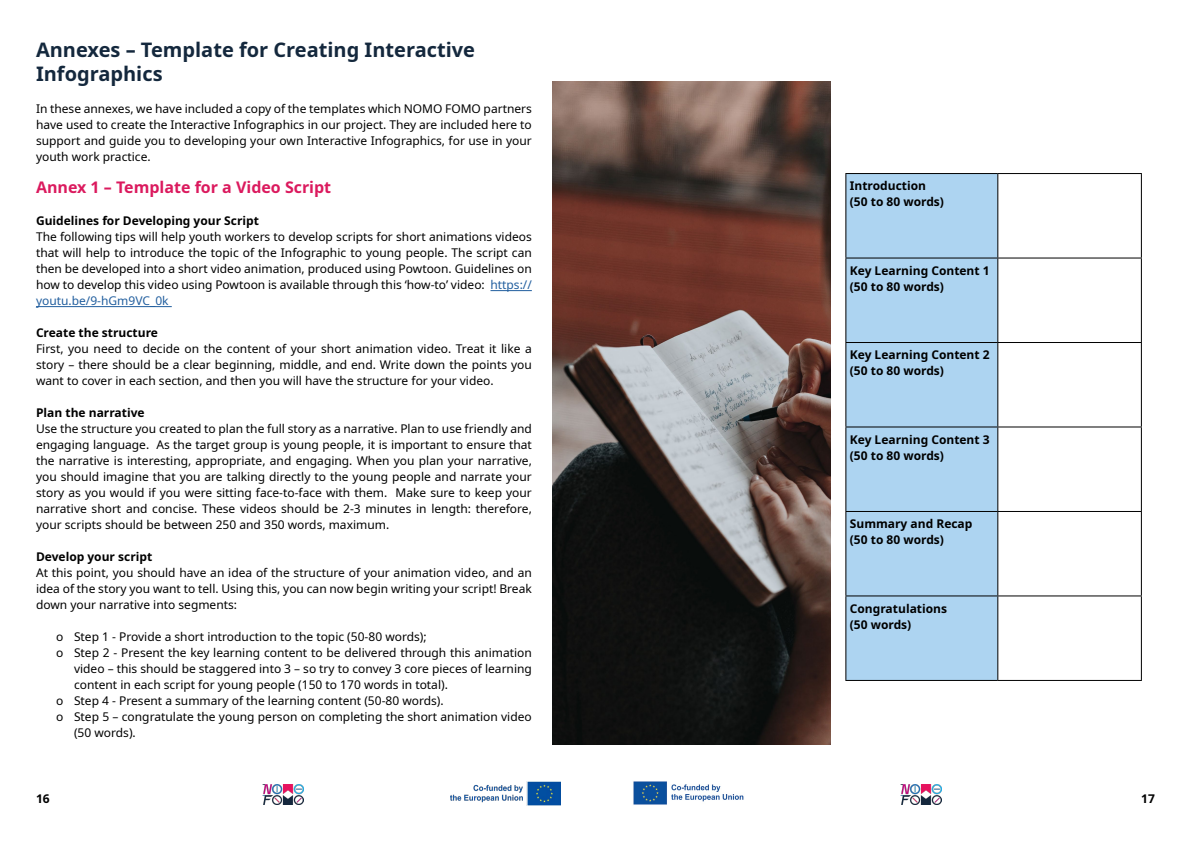
<style>
.page{position:relative;width:1191px;height:842px;background:#fff}
.page>*{position:absolute;margin:0;border:0;box-sizing:border-box;transform-origin:0 0}
.t1{font:700 20px/24px "Noto Sans";color:#14283d}
.t2{font:700 16px "Noto Sans";color:#db1a5e}
.t3{font:12px/16px "Noto Sans";color:#000;text-align:justify}
.t4{font:700 12px/16px "Noto Sans";color:#000}
.s1{color:#215e9e}
</style>
<div class="page">
<img style="left:450px;top:782px;width:111px;height:23px">
<img style="left:633px;top:781px;width:111px;height:24px">
<img style="left:263px;top:784px;width:41px;height:21px">
<img style="left:900px;top:784px;width:41px;height:21px">
<hr style="left:490px;top:290px;width:42px;height:1px;background:#215e9e">
<hr style="left:36px;top:306px;width:136px;height:1px;background:#215e9e">
<div style="left:846px;top:174px;width:151px;height:506px;background:#add4f1"></div>
<hr style="left:845px;top:173px;width:152px;height:1px;background:#000">
<hr style="left:845px;top:174px;width:1px;height:83px;background:#000">
<hr style="left:997px;top:173px;width:144px;height:1px;background:#000">
<hr style="left:997px;top:174px;width:1px;height:83px;background:#000">
<hr style="left:1140px;top:174px;width:1px;height:83px;background:#000">
<hr style="left:845px;top:257px;width:152px;height:1px;background:#000">
<hr style="left:845px;top:258px;width:1px;height:84px;background:#000">
<hr style="left:997px;top:257px;width:144px;height:1px;background:#000">
<hr style="left:997px;top:258px;width:1px;height:84px;background:#000">
<hr style="left:1140px;top:258px;width:1px;height:84px;background:#000">
<hr style="left:845px;top:342px;width:152px;height:1px;background:#000">
<hr style="left:845px;top:343px;width:1px;height:83px;background:#000">
<hr style="left:997px;top:342px;width:144px;height:1px;background:#000">
<hr style="left:997px;top:343px;width:1px;height:83px;background:#000">
<hr style="left:1140px;top:343px;width:1px;height:83px;background:#000">
<hr style="left:845px;top:426px;width:152px;height:1px;background:#000">
<hr style="left:845px;top:427px;width:1px;height:84px;background:#000">
<hr style="left:997px;top:426px;width:144px;height:1px;background:#000">
<hr style="left:997px;top:427px;width:1px;height:84px;background:#000">
<hr style="left:1140px;top:427px;width:1px;height:84px;background:#000">
<hr style="left:845px;top:511px;width:152px;height:1px;background:#000">
<hr style="left:845px;top:512px;width:1px;height:83px;background:#000">
<hr style="left:997px;top:511px;width:144px;height:1px;background:#000">
<hr style="left:997px;top:512px;width:1px;height:83px;background:#000">
<hr style="left:1140px;top:512px;width:1px;height:83px;background:#000">
<hr style="left:845px;top:595px;width:152px;height:1px;background:#000">
<hr style="left:845px;top:596px;width:1px;height:84px;background:#000">
<hr style="left:997px;top:595px;width:144px;height:1px;background:#000">
<hr style="left:997px;top:596px;width:1px;height:84px;background:#000">
<hr style="left:1140px;top:596px;width:1px;height:84px;background:#000">
<hr style="left:845px;top:680px;width:152px;height:1px;background:#000">
<hr style="left:997px;top:680px;width:144px;height:1px;background:#000">
<img style="left:552px;top:82px;width:279px;height:662px">
<h1 class="t1" style="left:36px;top:39px;width:440px">Annexes – Template for Creating Interactive<br>Infographics</h1>
<p class="t3" style="left:36px;top:101px;width:497px">In these annexes, we have included a copy of the templates which NOMO FOMO partners have used to create the Interactive Infographics in our project. They are included here to support and guide you to developing your own Interactive Infographics, for use in your youth work practice.</p>
<h2 class="t2" style="left:36px;top:176px;width:297px">Annex 1 – Template for a Video Script</h2>
<p class="t4" style="left:36px;top:213px;width:224px">Guidelines for Developing your Script</p>
<p class="t3" style="left:36px;top:229px;width:497px">The following tips will help youth workers to develop scripts for short animations videos that will help to introduce the topic of the Infographic to young people. The script can then be developed into a short video animation, produced using Powtoon. Guidelines on how to develop this video using Powtoon is available through this ‘how-to’ video: <span class="s1">https:// youtu.be/9-hGm9VC_0k</span></p>
<p class="t4" style="left:36px;top:325px;width:123px">Create the structure</p>
<p class="t3" style="left:36px;top:341px;width:497px">First, you need to decide on the content of your short animation video. Treat it like a story – there should be a clear beginning, middle, and end. Write down the points you want to cover in each section, and then you will have the structure for your video.</p>
<p class="t4" style="left:36px;top:405px;width:110px">Plan the narrative</p>
<p class="t3" style="left:36px;top:421px;width:497px">Use the structure you created to plan the full story as a narrative. Plan to use friendly and engaging language. As the target group is young people, it is important to ensure that the narrative is interesting, appropriate, and engaging. When you plan your narrative, you should imagine that you are talking directly to the young people and narrate your story as you would if you were sitting face-to-face with them. Make sure to keep your narrative short and concise. These videos should be 2-3 minutes in length: therefore, your scripts should be between 250 and 350 words, maximum.</p>
<p class="t4" style="left:36px;top:549px;width:118px">Develop your script</p>
<p class="t3" style="left:36px;top:565px;width:497px">At this point, you should have an idea of the structure of your animation video, and an idea of the story you want to tell. Using this, you can now begin writing your script! Break down your narrative into segments:</p>
<p class="t3" style="left:56px;top:629px;width:372px">o Step 1 - Provide a short introduction to the topic (50-80 words);</p>
<p class="t3" style="left:56px;top:645px;width:477px">o Step 2 - Present the key learning content to be delivered through this animation</p>
<p class="t3" style="left:74px;top:661px;width:459px">video – this should be staggered into 3 – so try to convey 3 core pieces of learning</p>
<p class="t3" style="left:74px;top:677px;width:375px">content in each script for young people (150 to 170 words in total).</p>
<p class="t3" style="left:56px;top:693px;width:389px">o Step 4 - Present a summary of the learning content (50-80 words).</p>
<p class="t3" style="left:56px;top:709px;width:477px">o Step 5 – congratulate the young person on completing the short animation video</p>
<p class="t3" style="left:74px;top:725px;width:63px">(50 words).</p>
<p class="t4" style="left:850px;top:178px;width:96px">Introduction (50 to 80 words)</p>
<p class="t4" style="left:850px;top:263px;width:141px">Key Learning Content 1 (50 to 80 words)</p>
<p class="t4" style="left:850px;top:347px;width:141px">Key Learning Content 2 (50 to 80 words)</p>
<p class="t4" style="left:850px;top:432px;width:141px">Key Learning Content 3 (50 to 80 words)</p>
<p class="t4" style="left:850px;top:516px;width:124px">Summary and Recap (50 to 80 words)</p>
<p class="t4" style="left:850px;top:601px;width:99px">Congratulations (50 words)</p>
<p class="t4" style="left:36px;top:791px;width:15px">16</p>
<p class="t4" style="left:1141px;top:791px;width:15px">17</p>
</div>
